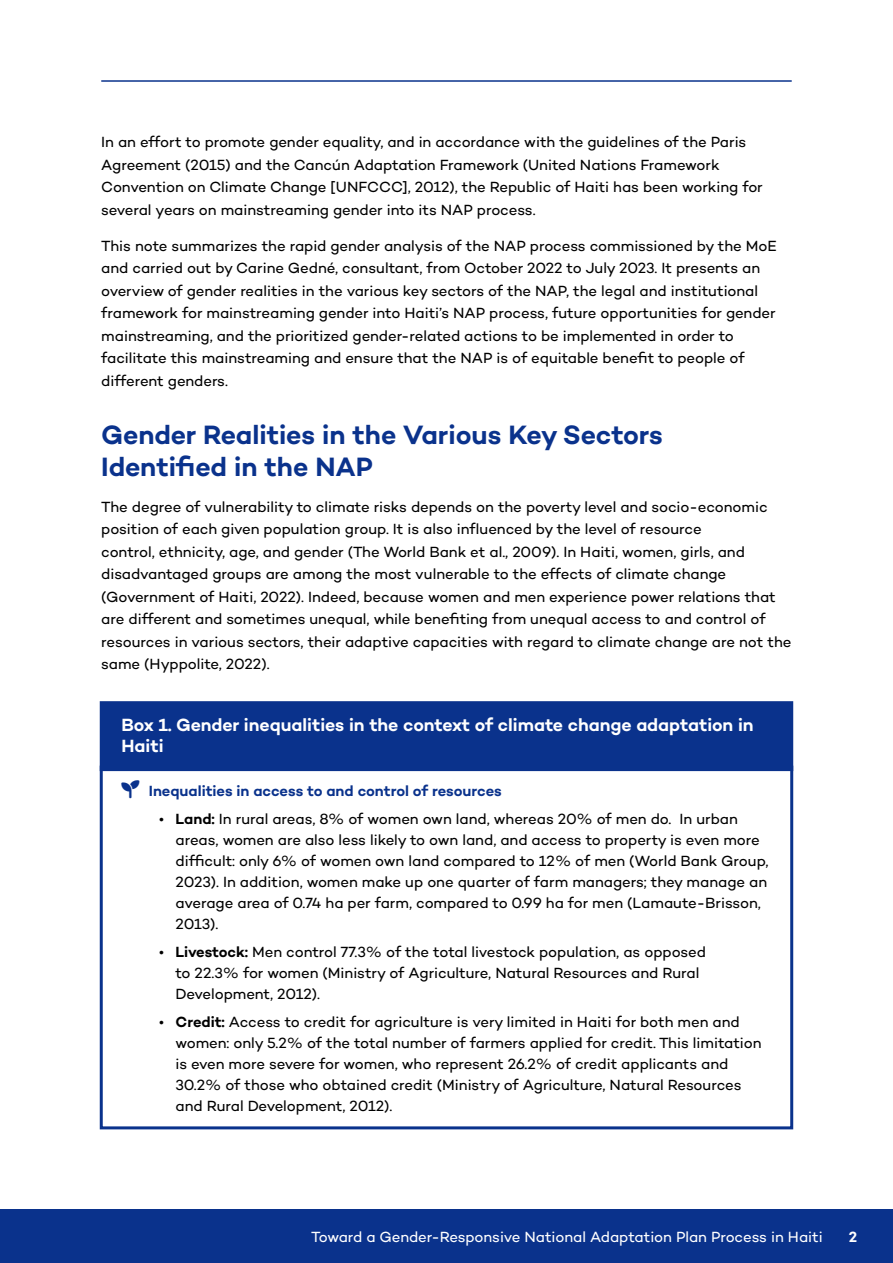
<style>
.page{position:relative;width:893px;height:1263px;background:#fff}
.page>*{position:absolute;margin:0;border:0;box-sizing:border-box;transform-origin:0 0}
.t1{font:600 27px/31.5px "Campton";letter-spacing:-.005em;color:#0a328c}
.Box_H1{font:600 18px/21px "Campton";letter-spacing:-.005em;color:#fff}
.t2{font:15px/22.5px "Campton";letter-spacing:-.005em;color:#000}
.t3{font:15px "Campton";letter-spacing:-.005em;color:#fff}
.Box_Body{font:600 15px "Campton";letter-spacing:-.005em;color:#0a328c}
.t4{font:600 15px "Campton";color:#fff}
.s1{font-weight:600}
</style>
<div class="page">
<hr style="left:101px;top:80px;width:691px;height:2px;background:#0a328c">
<div style="left:0;top:1209px;width:893px;height:54px;background:#0a328c"></div>
<div style="left:100px;top:701px;width:693px;height:70px;background:#0a328c;border:3px solid #0a328c"></div>
<div style="left:100px;top:766px;width:693px;height:363px;border:3px solid #0a328c"></div>
<p class="t2" style="left:101px;top:130px;width:663px">In an effort to promote gender equality, and in accordance with the guidelines of the Paris Agreement (2015) and the Cancún Adaptation Framework (United Nations Framework Convention on Climate Change [UNFCCC], 2012), the Republic of Haiti has been working for several years on mainstreaming gender into its NAP process.</p>
<p class="t2" style="left:101px;top:234px;width:677px">This note summarizes the rapid gender analysis of the NAP process commissioned by the MoE and carried out by Carine Gedné, consultant, from October 2022 to July 2023. It presents an overview of gender realities in the various key sectors of the NAP, the legal and institutional framework for mainstreaming gender into Haiti’s NAP process, future opportunities for gender mainstreaming, and the prioritized gender-related actions to be implemented in order to facilitate this mainstreaming and ensure that the NAP is of equitable benefit to people of different genders.</p>
<h1 class="t1" style="left:101px;top:418px;width:563px">Gender Realities in the Various Key Sectors<br>Identified in the NAP</h1>
<p class="t2" style="left:101px;top:495px;width:692px">The degree of vulnerability to climate risks depends on the poverty level and socio-economic position of each given population group. It is also influenced by the level of resource<br>control, ethnicity, age, and gender (The World Bank et al., 2009). In Haiti, women, girls, and disadvantaged groups are among the most vulnerable to the effects of climate change (Government of Haiti, 2022). Indeed, because women and men experience power relations that are different and sometimes unequal, while benefiting from unequal access to and control of resources in various sectors, their adaptive capacities with regard to climate change are not the same (Hyppolite, 2022).</p>
<p class="Box_H1" style="left:122px;top:713px;width:634px">Box 1. Gender inequalities in the context of climate change adaptation in<br>Haiti</p>
<p class="Box_Body" style="left:149px;top:782px;width:354px">Inequalities in access to and control of resources</p>
<p class="t2" style="left:176px;top:808px;width:595px;line-height:21px;text-indent:-16px">• <span class="s1">Land:</span> In rural areas, 8% of women own land, whereas 20% of men do. In urban areas, women are also less likely to own land, and access to property is even more difficult: only 6% of women own land compared to 12% of men (World Bank Group, 2023). In addition, women make up one quarter of farm managers; they manage an average area of 0.74 ha per farm, compared to 0.99 ha for men (Lamaute-Brisson, 2013).</p>
<p class="t2" style="left:176px;top:941px;width:532px;line-height:21px;text-indent:-16px">• <span class="s1">Livestock:</span> Men control 77.3% of the total livestock population, as opposed to 22.3% for women (Ministry of Agriculture, Natural Resources and Rural<br>Development, 2012).</p>
<p class="t2" style="left:176px;top:1011px;width:588px;line-height:21px;text-indent:-16px">• <span class="s1">Credit:</span> Access to credit for agriculture is very limited in Haiti for both men and women: only 5.2% of the total number of farmers applied for credit. This limitation is even more severe for women, who represent 26.2% of credit applicants and 30.2% of those who obtained credit (Ministry of Agriculture, Natural Resources and Rural Development, 2012).</p>
<p class="t3" style="left:311px;top:1227px;width:513px">Toward a Gender-Responsive National Adaptation Plan Process in Haiti</p>
<p class="t4" style="left:849px;top:1227px;width:10px">2</p>
</div>
